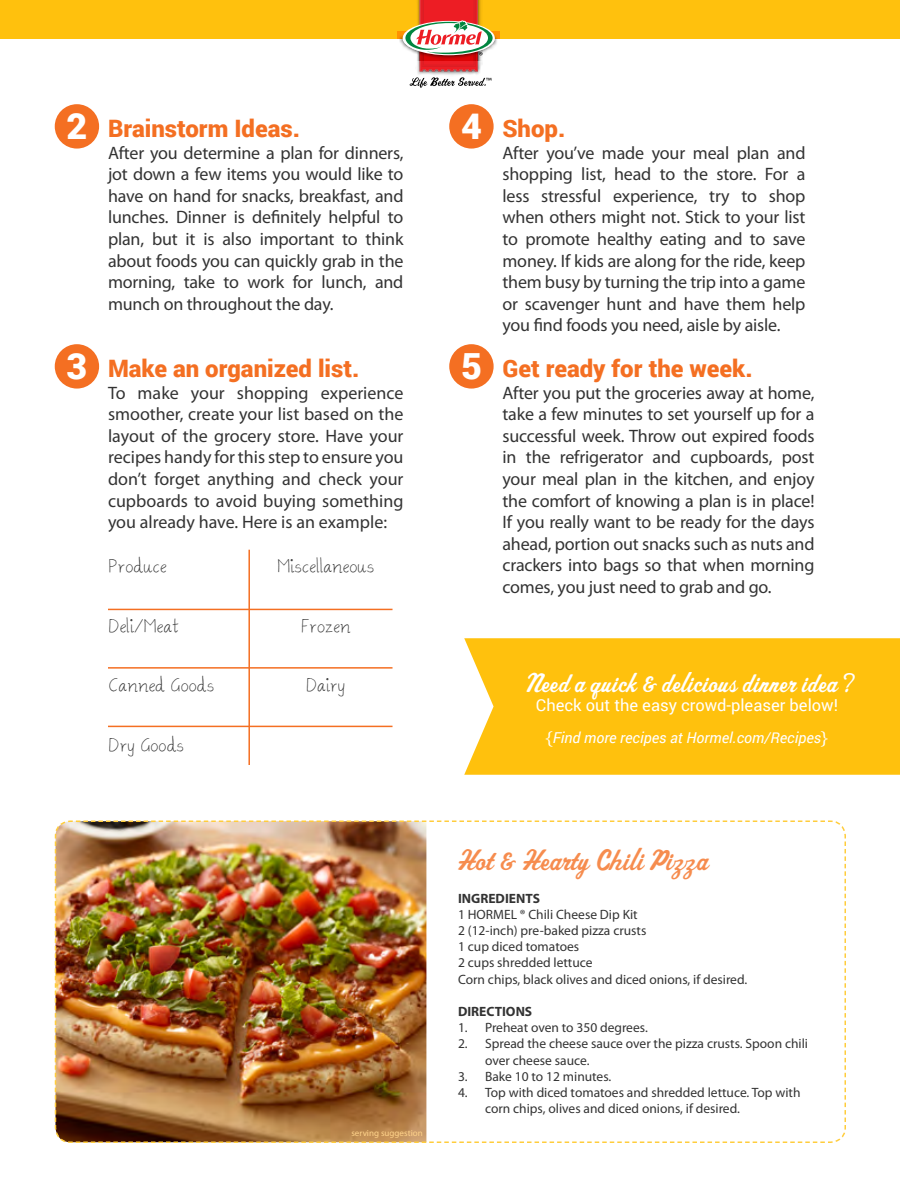
<style>
.page{position:relative;width:900px;height:1200px;background:#fff}
.page>*{position:absolute;margin:0;border:0;box-sizing:border-box;transform-origin:0 0}
.t1{font:30px "Spoleto";color:#f68c4e}
.t2{font:27px "Spoleto";color:#fff}
.t3{font:900 24px "Roboto";color:#f46f22}
.t4{font:18px/21.6px "Myriad Pro";letter-spacing:-.01em;color:#333;text-align:justify}
.t5{font:16.5px "Ammys Handwriting";color:#333}
.t6{font:16.5px "Roboto";color:#fff}
.t7{font:italic 15px "Roboto";color:#fff}
.t8{font:13.5px/16.2px "Myriad Pro";color:#333}
.t9{font:700 13.5px "Myriad Pro";color:#333}
.t10{font:9px "Myriad Pro";color:#ffd38a}
.s1{font-size:36px;color:#fff}
.s2{font-family:"Spoleto";font-style:normal;font-size:18px}
</style>
<div class="page">
<div style="left:0;top:0;width:900px;height:39px;background:#ffc10d"></div>
<img style="left:398px;top:31px;width:102px;height:13px">
<svg style="left:401px;top:0;width:95px;height:88px"></svg>
<div style="left:55px;top:104px;width:44px;height:45px;background:#f46f22;border-radius:50%"></div>
<div style="left:55px;top:344px;width:44px;height:45px;background:#f46f22;border-radius:50%"></div>
<hr style="left:248px;top:550px;width:2px;height:215px;background:#f46f22">
<hr style="left:108px;top:609px;width:285px;height:1px;background:#f46f22">
<hr style="left:108px;top:667px;width:285px;height:2px;background:#f46f22">
<hr style="left:108px;top:726px;width:285px;height:1px;background:#f46f22">
<div style="left:449px;top:104px;width:45px;height:45px;background:#f46f22;border-radius:50%"></div>
<div style="left:449px;top:344px;width:45px;height:45px;background:#f46f22;border-radius:50%"></div>
<img style="left:54px;top:820px;width:792px;height:323px">
<div style="left:464px;top:638px;width:436px;height:137px;background:#ffc10d"></div>
<h3 class="t3" style="left:67px;top:112px;width:235px"><span class="s1">2</span> Brainstorm Ideas.</h3>
<p class="t4" style="left:108px;top:142px;width:297px">After you determine a plan for dinners, jot down a few items you would like to have on hand for snacks, breakfast, and lunches. Dinner is definitely helpful to plan, but it is also important to think about foods you can quickly grab in the morning, take to work for lunch, and munch on throughout the day.</p>
<h3 class="t3" style="left:67px;top:352px;width:294px"><span class="s1">3</span> Make an organized list.</h3>
<p class="t4" style="left:108px;top:382px;width:297px">To make your shopping experience smoother, create your list based on the layout of the grocery store. Have your recipes handy for this step to ensure you don’t forget anything and check your cupboards to avoid buying something you already have. Here is an example:</p>
<p class="t5" style="left:110px;top:555px;width:59px">Produce</p>
<p class="t5" style="left:278px;top:555px;width:99px">Miscellaneous</p>
<p class="t5" style="left:110px;top:615px;width:71px">Deli/Meat</p>
<p class="t5" style="left:302px;top:615px;width:51px">Frozen</p>
<p class="t5" style="left:110px;top:674px;width:107px">Canned Goods</p>
<p class="t5" style="left:307px;top:674px;width:41px">Dairy</p>
<p class="t5" style="left:110px;top:734px;width:77px">Dry Goods</p>
<h3 class="t3" style="left:461px;top:112px;width:106px"><span class="s1">4</span> Shop.</h3>
<p class="t4" style="left:502px;top:142px;width:305px">After you’ve made your meal plan and shopping list, head to the store. For a less stressful experience, try to shop when others might not. Stick to your list to promote healthy eating and to save money. If kids are along for the ride, keep them busy by turning the trip into a game or scavenger hunt and have them help you find foods you need, aisle by aisle.</p>
<h3 class="t3" style="left:461px;top:352px;width:293px"><span class="s1">5</span> Get ready for the week.</h3>
<p class="t4" style="left:502px;top:382px;width:314px">After you put the groceries away at home, take a few minutes to set yourself up for a successful week. Throw out expired foods in the refrigerator and cupboards, post your meal plan in the kitchen, and enjoy the comfort of knowing a plan is in place!<br>If you really want to be ready for the days ahead, portion out snacks such as nuts and crackers into bags so that when morning comes, you just need to grab and go.</p>
<h2 class="t2" style="left:522px;top:666px;width:332px">Need a quick &amp; delicious dinner idea?</h2>
<p class="t6" style="left:536px;top:694px;width:304px">Check out the easy crowd-pleaser below!</p>
<p class="t7" style="left:543px;top:727px;width:290px"><span class="s2">{</span>Find more recipes at Hormel.com/Recipes<span class="s2">}</span></p>
<p class="t10" style="left:351px;top:1128px;width:73px">serving suggestion</p>
<h1 class="t1" style="left:456px;top:841px;width:253px">Hot &amp; Hearty Chili Pizza</h1>
<p class="t9" style="left:458px;top:891px;width:83px">INGREDIENTS</p>
<p class="t8" style="left:458px;top:906px;width:291px">1 HORMEL ® Chili Cheese Dip Kit<br>2 (12-inch) pre-baked pizza crusts<br>1 cup diced tomatoes<br>2 cups shredded lettuce<br>Corn chips, black olives and diced onions, if desired.</p>
<p class="t9" style="left:458px;top:1004px;width:76px">DIRECTIONS</p>
<p class="t8" style="left:458px;top:1019px;width:191px">1. Preheat oven to 350 degrees.</p>
<p class="t8" style="left:485px;top:1036px;width:325px;text-indent:-27px">2. Spread the cheese sauce over the pizza crusts. Spoon chili over cheese sauce.</p>
<p class="t8" style="left:458px;top:1068px;width:155px">3. Bake 10 to 12 minutes.</p>
<p class="t8" style="left:485px;top:1084px;width:317px;text-indent:-27px">4. Top with diced tomatoes and shredded lettuce. Top with corn chips, olives and diced onions, if desired.</p>
</div>
